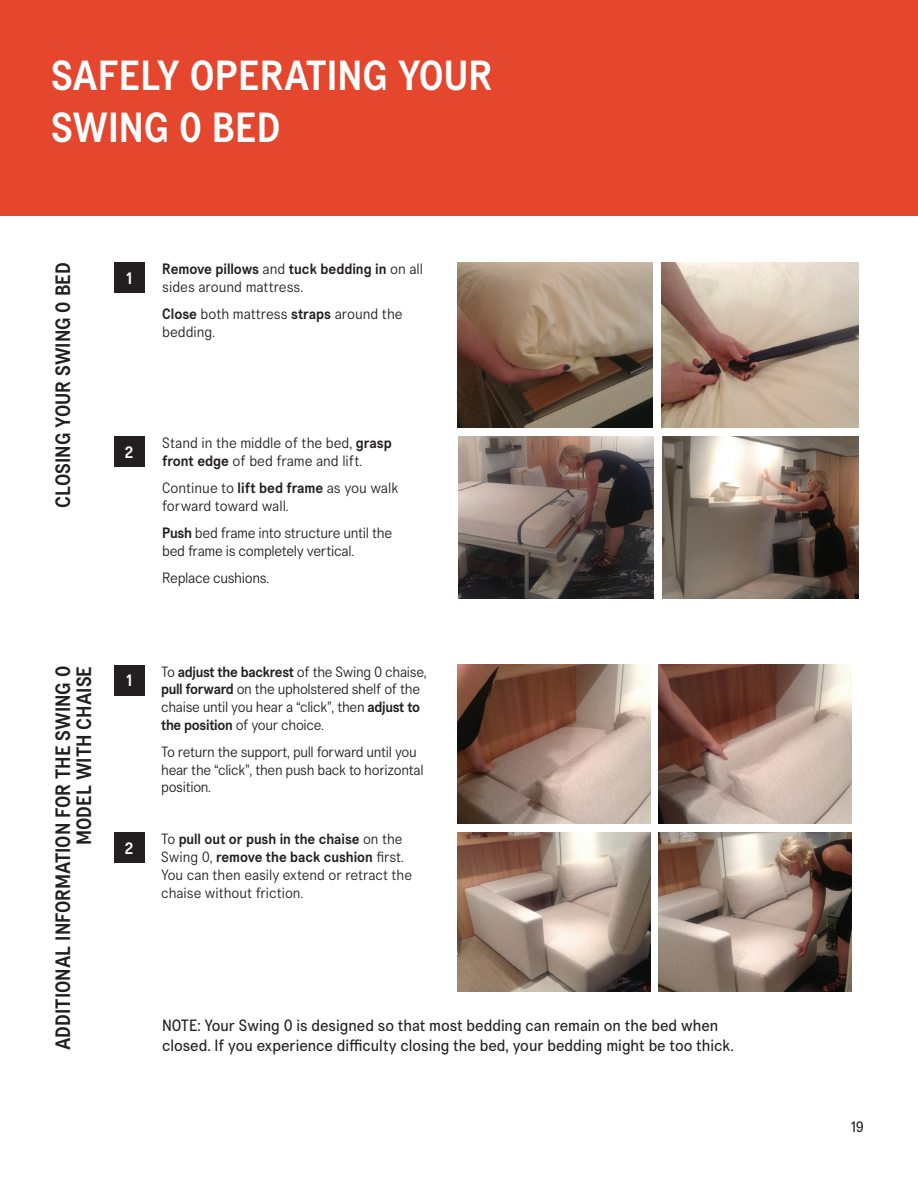
<style>
.page{position:relative;width:918px;height:1188px;background:#fff}
.page>*{position:absolute;margin:0;border:0;box-sizing:border-box;transform-origin:0 0}
.t1{font:500 42px/52.5px "Transcript Pro";color:#fff}
.t2{font:500 20.85px/20.9px "Transcript Pro";color:#231f20;text-align:right}
.t3{font:500 16.5px "Transcript Pro";color:#fff}
.t4{font:16.35px/19.4px "Transcript Pro";color:#231f20}
.t5{font:300 15px/18px "Transcript Pro";letter-spacing:-.01em;color:#231f20}
.t6{font:15px "Transcript Pro";color:#231f20}
.t7{font:300 14.85px/17.9px "Transcript Pro";letter-spacing:-.02em;color:#231f20}
.t8{font:300 14.85px/17.9px "Transcript Pro";color:#231f20}
.s1{font-weight:500}
</style>
<div class="page">
<div style="left:0;top:0;width:918px;height:216px;background:#e4462e"></div>
<img style="left:458px;top:262px;width:194px;height:166px">
<img style="left:661px;top:262px;width:198px;height:166px">
<img style="left:458px;top:436px;width:196px;height:162px">
<img style="left:663px;top:436px;width:196px;height:162px">
<img style="left:458px;top:832px;width:192px;height:160px">
<img style="left:659px;top:832px;width:192px;height:160px">
<img style="left:659px;top:664px;width:192px;height:160px">
<img style="left:458px;top:664px;width:192px;height:160px">
<div style="left:114px;top:262px;width:30px;height:31px;background:#231f20"></div>
<div style="left:114px;top:665px;width:30px;height:30px;background:#231f20"></div>
<div style="left:114px;top:833px;width:30px;height:30px;background:#231f20"></div>
<div style="left:114px;top:436px;width:30px;height:31px;background:#231f20"></div>
<h1 class="t1" style="left:51px;top:51px;width:443px">SAFELY OPERATING YOUR<br>SWING 0 BED</h1>
<h2 class="t2" style="left:53px;top:508px;width:247px;rotate:-90deg">CLOSING YOUR SWING 0 BED</h2>
<h2 class="t2" style="left:53px;top:1050px;width:385px;rotate:-90deg">ADDITIONAL INFORMATION FOR THE SWING 0<br>MODEL WITH CHAISE</h2>
<p class="t3" style="left:126px;top:268px;width:7px">1</p>
<p class="t5" style="left:162px;top:260px;width:262px"><span class="s1">Remove pillows</span> and <span class="s1">tuck bedding in</span> on all sides around mattress.</p>
<p class="t5" style="left:162px;top:305px;width:242px"><span class="s1">Close</span> both mattress <span class="s1">straps</span> around the bedding.</p>
<p class="t3" style="left:125px;top:442px;width:10px">2</p>
<p class="t5" style="left:162px;top:434px;width:231px">Stand in the middle of the bed, <span class="s1">grasp front edge</span> of bed frame and lift.</p>
<p class="t5" style="left:162px;top:479px;width:238px">Continue to <span class="s1">lift bed frame</span> as you walk forward toward wall.</p>
<p class="t5" style="left:162px;top:524px;width:232px"><span class="s1">Push</span> bed frame into structure until the bed frame is completely vertical.</p>
<p class="t5" style="left:162px;top:569px;width:109px">Replace cushions.</p>
<p class="t3" style="left:126px;top:671px;width:7px">1</p>
<p class="t3" style="left:125px;top:838px;width:10px">2</p>
<p class="t7" style="left:161px;top:663px;width:267px">To <span class="s1">adjust the backrest</span> of the Swing 0 chaise, <span class="s1">pull forward</span> on the upholstered shelf of the chaise until you hear a “click”, then <span class="s1">adjust to the position</span> of your choice.</p>
<p class="t7" style="left:161px;top:743px;width:264px">To return the support, pull forward until you hear the “click”, then push back to horizontal position.</p>
<p class="t8" style="left:161px;top:831px;width:253px">To <span class="s1">pull out or push in the chaise</span> on the Swing 0, <span class="s1">remove the back cushion</span> first.<br>You can then easily extend or retract the chaise without friction.</p>
<p class="t4" style="left:162px;top:1016px;width:573px">NOTE: Your Swing 0 is designed so that most bedding can remain on the bed when closed. If you experience difficulty closing the bed, your bedding might be too thick.</p>
<p class="t6" style="left:851px;top:1118px;width:15px">19</p>
</div>
